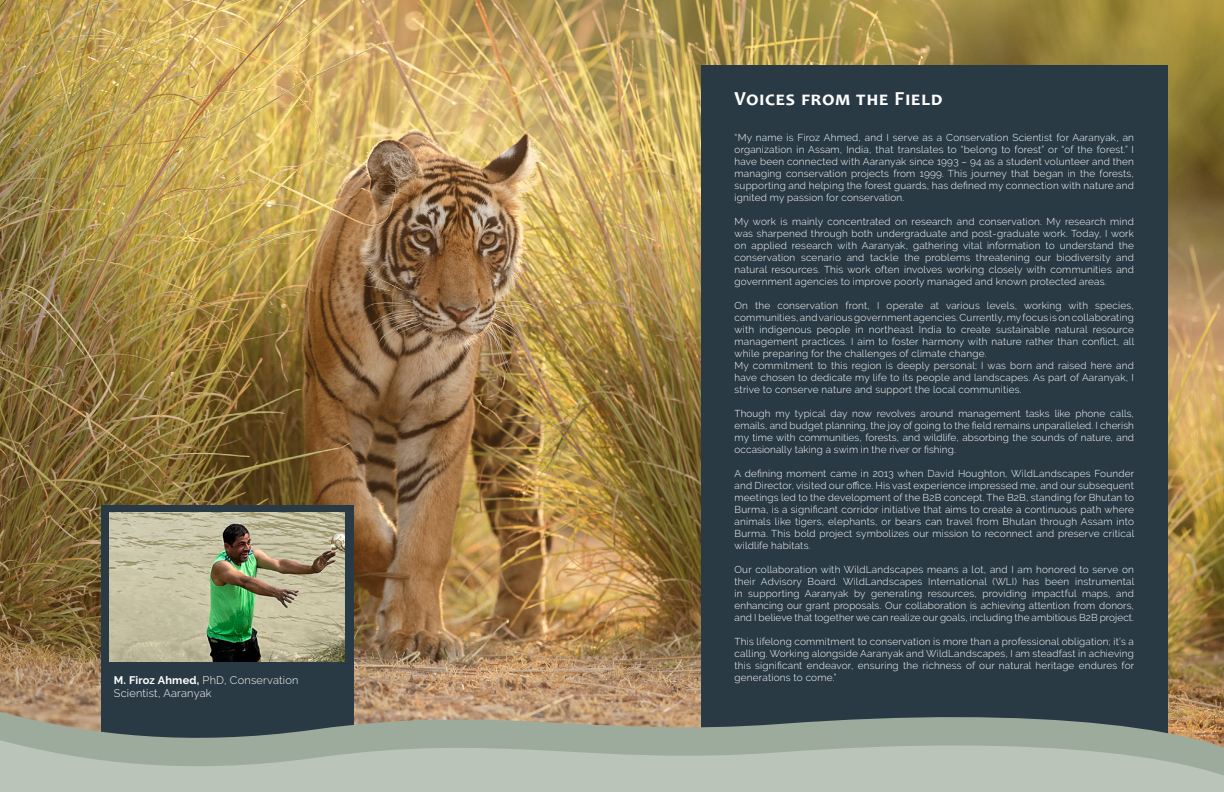
<style>
.page{position:relative;width:1224px;height:792px;background:#fff}
.page>*{position:absolute;margin:0;border:0;box-sizing:border-box;transform-origin:0 0}
.t1{font:700 20px "Candara";letter-spacing:.05em;color:#fff}
.t2{font:300 11px "Raleway";letter-spacing:.02em;color:#fff}
.t3{font:300 10px/12px "Raleway";letter-spacing:.02em;color:#fff;text-align:justify}
.s1{font-weight:700}
</style>
<div class="page">
<img style="left:0;top:0;width:1224px;height:675px">
<div style="left:701px;top:66px;width:466px;height:726px;background:#2a3a45"></div>
<div style="left:101px;top:505px;width:252px;height:245px;background:#2a3a45"></div>
<img style="left:110px;top:513px;width:235px;height:148px">
<svg style="left:0;top:675px;width:1224px;height:29px"></svg>
<svg style="left:0;top:704px;width:1224px;height:88px"></svg>
<p class="t1" style="left:735px;top:87px;width:209px">Voices from the Field</p>
<p class="t3" style="left:735px;top:132px;width:401px">“My name is Firoz Ahmed, and I serve as a Conservation Scientist for Aaranyak, an organization in Assam, India, that translates to “belong to forest” or “of the forest.” I have been connected with Aaranyak since 1993 – 94 as a student volunteer and then managing conservation projects from 1999. This journey that began in the forests, supporting and helping the forest guards, has defined my connection with nature and ignited my passion for conservation.</p>
<p class="t3" style="left:735px;top:216px;width:401px">My work is mainly concentrated on research and conservation. My research mind was sharpened through both undergraduate and post-graduate work. Today, I work on applied research with Aaranyak, gathering vital information to understand the conservation scenario and tackle the problems threatening our biodiversity and natural resources. This work often involves working closely with communities and government agencies to improve poorly managed and known protected areas.</p>
<p class="t3" style="left:735px;top:300px;width:401px">On the conservation front, I operate at various levels, working with species, communities, and various government agencies. Currently, my focus is on collaborating with indigenous people in northeast India to create sustainable natural resource management practices. I aim to foster harmony with nature rather than conflict, all while preparing for the challenges of climate change.</p>
<p class="t3" style="left:735px;top:360px;width:401px">My commitment to this region is deeply personal; I was born and raised here and have chosen to dedicate my life to its people and landscapes. As part of Aaranyak, I strive to conserve nature and support the local communities.</p>
<p class="t3" style="left:735px;top:408px;width:401px">Though my typical day now revolves around management tasks like phone calls, emails, and budget planning, the joy of going to the field remains unparalleled. I cherish my time with communities, forests, and wildlife, absorbing the sounds of nature, and occasionally taking a swim in the river or fishing.</p>
<p class="t3" style="left:735px;top:468px;width:401px">A defining moment came in 2013 when David Houghton, WildLandscapes Founder and Director, visited our office. His vast experience impressed me, and our subsequent meetings led to the development of the B2B concept. The B2B, standing for Bhutan to Burma, is a significant corridor initiative that aims to create a continuous path where animals like tigers, elephants, or bears can travel from Bhutan through Assam into Burma. This bold project symbolizes our mission to reconnect and preserve critical wildlife habitats.</p>
<p class="t3" style="left:735px;top:564px;width:401px">Our collaboration with WildLandscapes means a lot, and I am honored to serve on their Advisory Board. WildLandscapes International (WLI) has been instrumental in supporting Aaranyak by generating resources, providing impactful maps, and enhancing our grant proposals. Our collaboration is achieving attention from donors, and I believe that together we can realize our goals, including the ambitious B2B project.</p>
<p class="t3" style="left:735px;top:636px;width:401px">This lifelong commitment to conservation is more than a professional obligation; it’s a calling. Working alongside Aaranyak and WildLandscapes, I am steadfast in achieving this significant endeavor, ensuring the richness of our natural heritage endures for</p>
<p class="t2" style="left:114px;top:674px;width:186px"><span class="s1">M. Firoz Ahmed,</span> PhD, Conservation</p>
<p class="t3" style="left:735px;top:672px;width:104px">generations to come.”</p>
<p class="t2" style="left:114px;top:687px;width:99px">Scientist, Aaranyak</p>
</div>
